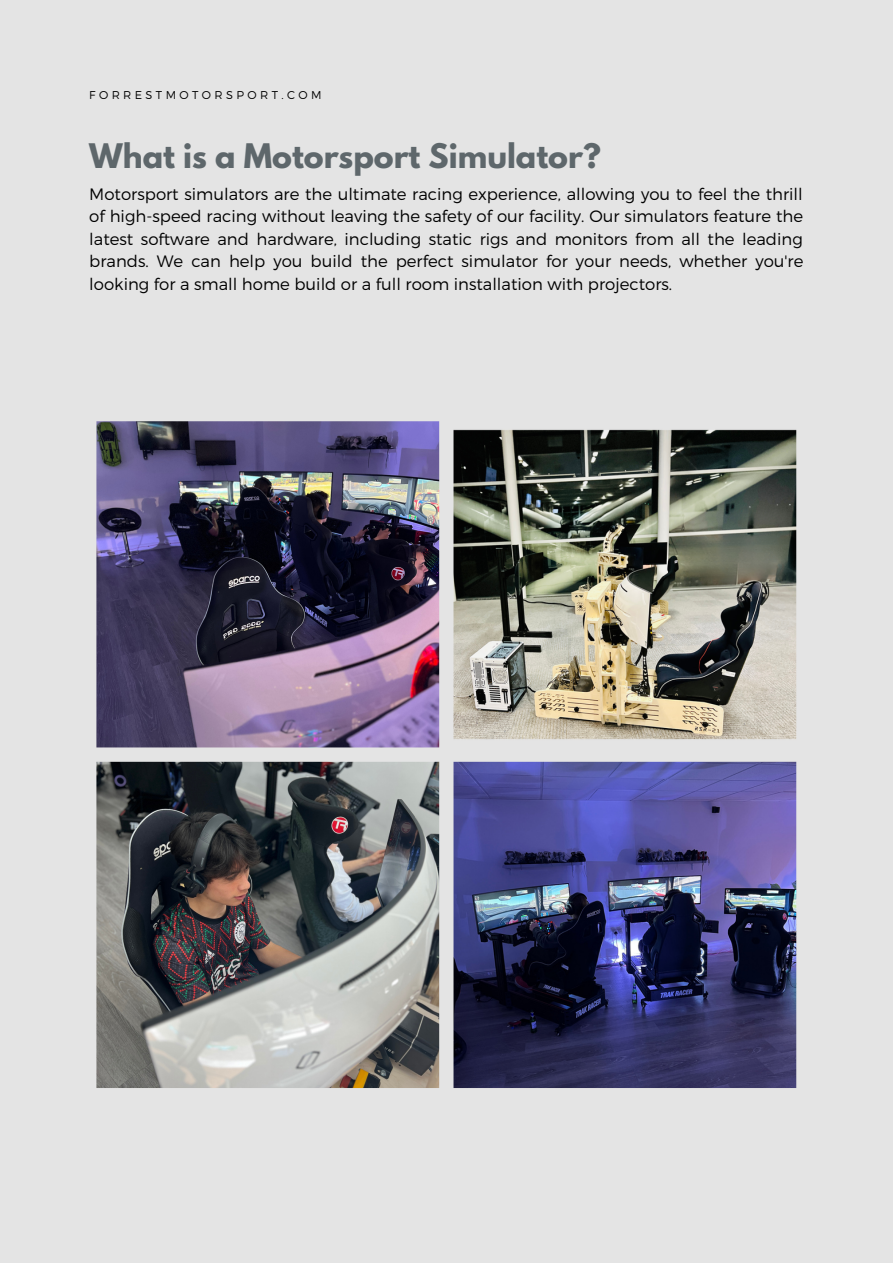
<style>
.page{position:relative;width:893px;height:1264px;background:#fff}
.page>*{position:absolute;margin:0;border:0;box-sizing:border-box;transform-origin:0 0}
.t1{font:700 30px "League Spartan";color:#5e676b}
.t2{font:300 16.5px/22.5px "Montserrat";color:#000;text-align:justify}
.t3{font:300 11.4px "Montserrat";letter-spacing:.3em;color:#000}
</style>
<div class="page">
<div style="left:0;top:0;width:892px;height:1262px;background:#e4e4e4"></div>
<img style="left:96px;top:421px;width:344px;height:327px">
<img style="left:453px;top:429px;width:344px;height:311px">
<img style="left:96px;top:761px;width:344px;height:327px">
<img style="left:453px;top:761px;width:344px;height:327px">
<p class="t3" style="left:89px;top:88px;width:234px">FORRESTMOTORSPORT.COM</p>
<h1 class="t1" style="left:89px;top:141px;width:513px">What is a Motorsport Simulator?</h1>
<p class="t2" style="left:89px;top:182px;width:715px">Motorsport simulators are the ultimate racing experience, allowing you to feel the thrill of high-speed racing without leaving the safety of our facility. Our simulators feature the latest software and hardware, including static rigs and monitors from all the leading brands. We can help you build the perfect simulator for your needs, whether you're looking for a small home build or a full room installation with projectors.</p>
</div>
